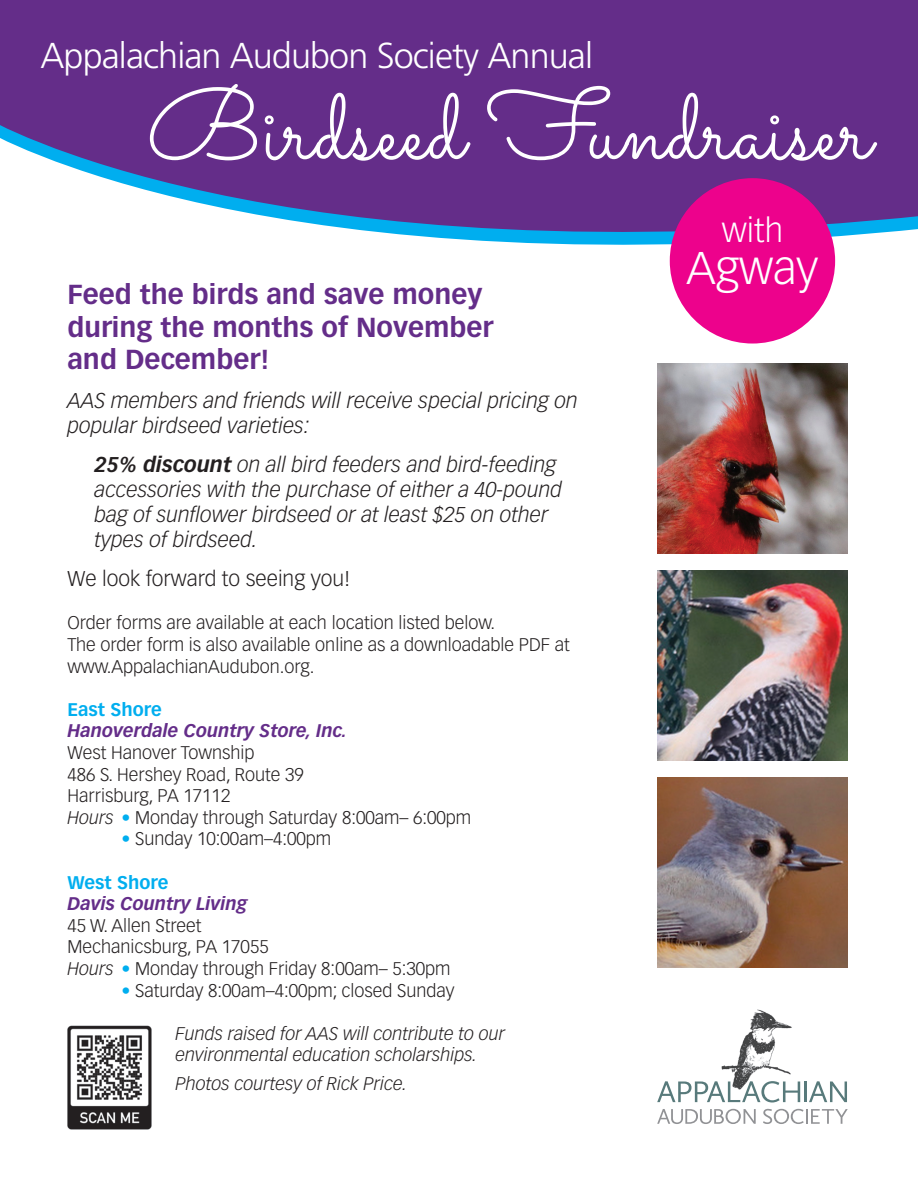
<style>
.page{position:relative;width:918px;height:1188px;background:#fff}
.page>*{position:absolute;margin:0;border:0;box-sizing:border-box;transform-origin:0 0}
.t1{font:100.2px "Sacramento";color:#fff}
.t2{font:300 45px "Vectora LT Std";color:#fff}
.t3{font:300 36px "Frutiger LT Std";letter-spacing:-.025em;color:#fff}
.t4{font:300 33px "Vectora LT Std";color:#fff}
.t5{font:700 27px/32.4px "Vectora LT Std";color:#642d89}
.t6{font:italic 300 21px/25.2px "Vectora LT Std";color:#231f20}
.t7{font:300 21px "Vectora LT Std";color:#231f20}
.t8{font:300 18px/21.6px "Vectora LT Std";color:#231f20}
.t9{font:italic 300 18px/21.6px "Vectora LT Std";color:#231f20}
.t10{font:italic 700 18px "Vectora LT Std";color:#642d89}
.t11{font:700 18px "Vectora LT Std";color:#00aeef}
.s1{font-weight:700}
.s2{font-style:italic}
.s3{color:#00aeef}
</style>
<div class="page">
<svg style="left:0;top:0;width:918px;height:284px;fill:#642d89"></svg>
<div style="left:670px;top:178px;width:165px;height:166px;background:#ed028c;border-radius:50%"></div>
<img style="left:657px;top:363px;width:191px;height:191px">
<img style="left:657px;top:777px;width:191px;height:191px">
<img style="left:657px;top:570px;width:191px;height:191px">
<img style="left:721px;top:1009px;width:71px;height:72px">
<svg style="left:657px;top:1081px;width:143px;height:22px"></svg>
<hr style="left:804px;top:1082px;width:2px;height:20px;background:#587a7b">
<svg style="left:809px;top:1081px;width:38px;height:21px"></svg>
<svg style="left:657px;top:1109px;width:99px;height:15px"></svg>
<svg style="left:763px;top:1109px;width:85px;height:15px"></svg>
<img style="left:67px;top:1025px;width:85px;height:105px">
<h3 class="t3" style="left:40px;top:35px;width:554px">Appalachian Audubon Society Annual</h3>
<h1 class="t1" style="left:147px;top:65px;width:726px">Birdseed Fundraiser</h1>
<h3 class="t5" style="left:68px;top:279px;width:428px">Feed the birds and save money during the months of November and December!</h3>
<p class="t6" style="left:68px;top:388px;width:512px">AAS members and friends will receive special pricing on popular birdseed varieties:</p>
<p class="t6" style="left:95px;top:452px;width:469px"><span class="s1">25% discount</span> on all bird feeders and bird-feeding accessories with the purchase of either a 40-pound bag of sunflower birdseed or at least $25 on other types of birdseed.</p>
<p class="t7" style="left:68px;top:567px;width:284px">We look forward to seeing you!</p>
<p class="t8" style="left:68px;top:612px;width:504px">Order forms are available at each location listed below.<br>The order form is also available online as a downloadable PDF at www.AppalachianAudubon.org.</p>
<p class="t11" style="left:68px;top:698px;width:96px">East Shore</p>
<p class="t10" style="left:68px;top:720px;width:281px">Hanoverdale Country Store, Inc.</p>
<p class="t8" style="left:68px;top:742px;width:405px">West Hanover Township<br>486 S. Hershey Road, Route 39<br>Harrisburg, PA 17112<br><span class="s2">Hours</span> <span class="s3">•</span> Monday through Saturday 8:00am– 6:00pm</p>
<p class="t8" style="left:122px;top:828px;width:211px"><span class="s3">•</span> Sunday 10:00am–4:00pm</p>
<p class="t11" style="left:68px;top:871px;width:103px">West Shore</p>
<p class="t10" style="left:68px;top:893px;width:182px">Davis Country Living</p>
<p class="t8" style="left:68px;top:915px;width:385px">45 W. Allen Street<br>Mechanicsburg, PA 17055<br><span class="s2">Hours</span> <span class="s3">•</span> Monday through Friday 8:00am– 5:30pm</p>
<p class="t8" style="left:122px;top:980px;width:335px"><span class="s3">•</span> Saturday 8:00am–4:00pm; closed Sunday</p>
<p class="t9" style="left:176px;top:1023px;width:331px">Funds raised for AAS will contribute to our environmental education scholarships.</p>
<p class="t9" style="left:176px;top:1073px;width:233px">Photos courtesy of Rick Price.</p>
<h3 class="t4" style="left:722px;top:211px;width:63px">with</h3>
<h2 class="t2" style="left:687px;top:242px;width:133px">Agway</h2>
</div>
